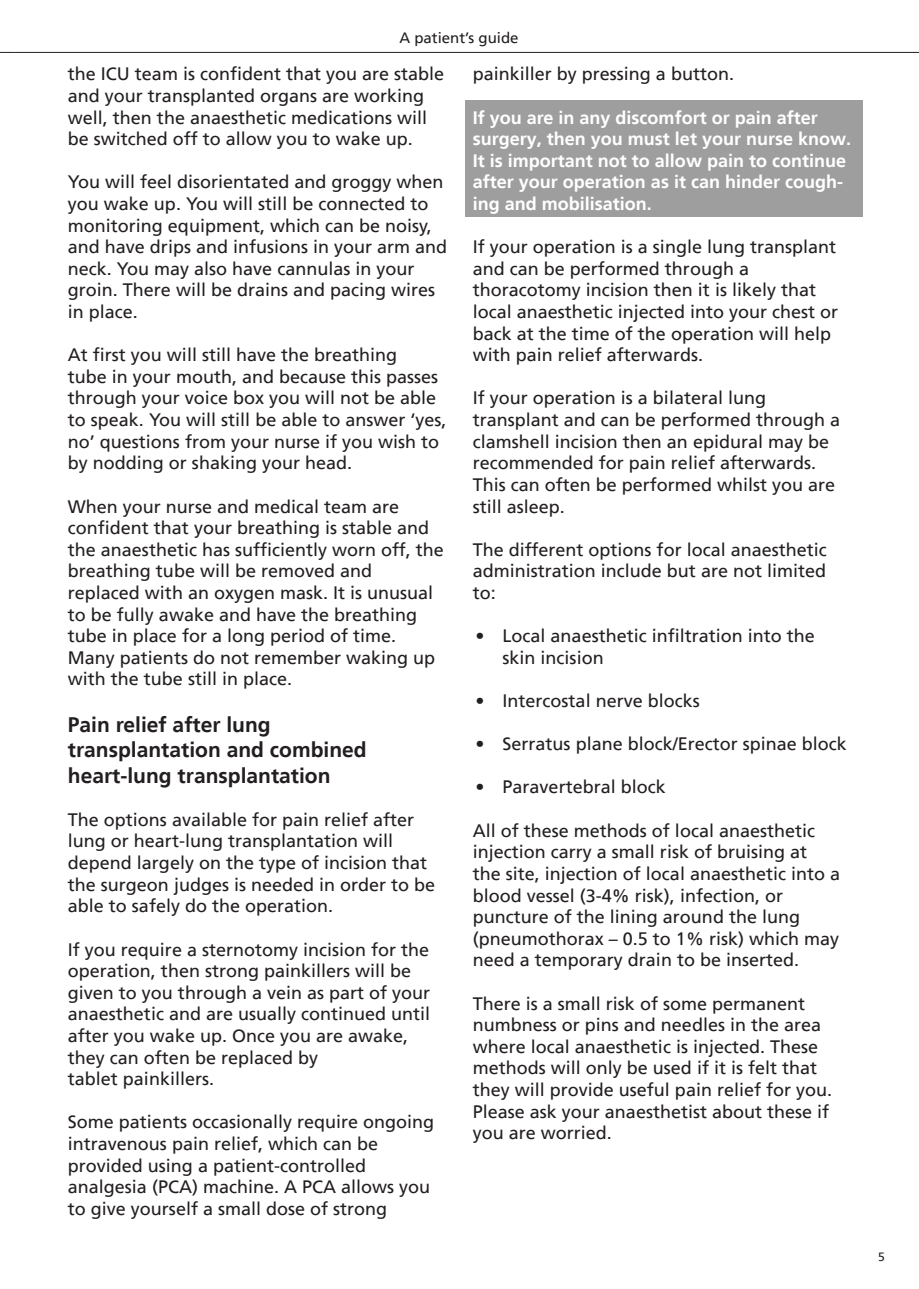
<style>
.page{position:relative;width:919px;height:1289px;background:#fff}
.page>*{position:absolute;margin:0;border:0;box-sizing:border-box;transform-origin:0 0}
.t1{font:700 21px "Frutiger";color:#231f20}
.t2{font:18px/21.6px "Frutiger";color:#231f20}
.t3{font:700 18px/21.6px "Frutiger";color:#fff}
.t4{font:15px "Frutiger";color:#231f20}
.t5{font:12px "Frutiger";color:#231f20}
</style>
<div class="page">
<svg style="left:0;top:52px;width:15px;height:1px"></svg>
<hr style="left:15px;top:52px;width:903px;height:1px;background:#231f20">
<div style="left:465px;top:100px;width:397px;height:117px;background:#9e9e9e"></div>
<p class="t4" style="left:399px;top:29px;width:121px">A patient’s guide</p>
<p class="t2" style="left:68px;top:63px;width:378px">the ICU team is confident that you are stable and your transplanted organs are working well, then the anaesthetic medications will be switched off to allow you to wake up.</p>
<p class="t2" style="left:68px;top:171px;width:381px">You will feel disorientated and groggy when you wake up. You will still be connected to monitoring equipment, which can be noisy, and have drips and infusions in your arm and neck. You may also have cannulas in your groin. There will be drains and pacing wires in place.</p>
<p class="t2" style="left:68px;top:344px;width:380px">At first you will still have the breathing<br>tube in your mouth, and because this passes through your voice box you will not be able to speak. You will still be able to answer ‘yes, no’ questions from your nurse if you wish to by nodding or shaking your head.</p>
<p class="t2" style="left:68px;top:495px;width:377px">When your nurse and medical team are confident that your breathing is stable and the anaesthetic has sufficiently worn off, the breathing tube will be removed and</p>
<p class="t2" style="left:68px;top:582px;width:369px">replaced with an oxygen mask. It is unusual to be fully awake and have the breathing tube in place for a long period of time.<br>Many patients do not remember waking up with the tube still in place.</p>
<p class="t1" style="left:68px;top:712px;width:204px">Pain relief after lung</p>
<p class="t1" style="left:68px;top:737px;width:300px">transplantation and combined</p>
<p class="t1" style="left:68px;top:763px;width:264px">heart-lung transplantation</p>
<p class="t2" style="left:68px;top:808px;width:348px">The options available for pain relief after lung or heart-lung transplantation will</p>
<p class="t2" style="left:68px;top:852px;width:369px">depend largely on the type of incision that the surgeon judges is needed in order to be able to safely do the operation.</p>
<p class="t2" style="left:68px;top:938px;width:364px">If you require a sternotomy incision for the operation, then strong painkillers will be given to you through a vein as part of your anaesthetic and are usually continued until after you wake up. Once you are awake, they can often be replaced by</p>
<p class="t2" style="left:68px;top:1068px;width:148px">tablet painkillers.</p>
<p class="t2" style="left:68px;top:1111px;width:368px">Some patients occasionally require ongoing intravenous pain relief, which can be</p>
<p class="t2" style="left:68px;top:1154px;width:300px">provided using a patient-controlled</p>
<p class="t2" style="left:68px;top:1176px;width:364px">analgesia (PCA) machine. A PCA allows you to give yourself a small dose of strong</p>
<p class="t2" style="left:473px;top:63px;width:263px">painkiller by pressing a button.</p>
<p class="t3" style="left:473px;top:106px;width:380px">If you are in any discomfort or pain after surgery, then you must let your nurse know.<br>It is important not to allow pain to continue after your operation as it can hinder cough&shy;ing and mobilisation.</p>
<p class="t2" style="left:473px;top:236px;width:365px">If your operation is a single lung transplant and can be performed through a</p>
<p class="t2" style="left:473px;top:279px;width:367px">thoracotomy incision then it is likely that local anaesthetic injected into your chest or back at the time of the operation will help with pain relief afterwards.</p>
<p class="t2" style="left:473px;top:387px;width:295px">If your operation is a bilateral lung</p>
<p class="t2" style="left:473px;top:409px;width:369px">transplant and can be performed through a clamshell incision then an epidural may be recommended for pain relief afterwards.<br>This can often be performed whilst you are still asleep.</p>
<p class="t2" style="left:473px;top:538px;width:355px;text-align:justify">The different options for local anaesthetic administration include but are not limited to:</p>
<p class="t2" style="left:502px;top:625px;width:314px;text-indent:-27px">• Local anaesthetic infiltration into the skin incision</p>
<p class="t2" style="left:475px;top:690px;width:226px">• Intercostal nerve blocks</p>
<p class="t2" style="left:475px;top:733px;width:373px">• Serratus plane block/Erector spinae block</p>
<p class="t2" style="left:475px;top:776px;width:192px">• Paravertebral block</p>
<p class="t2" style="left:473px;top:819px;width:369px">All of these methods of local anaesthetic injection carry a small risk of bruising at<br>the site, injection of local anaesthetic into a blood vessel (3-4% risk), infection, or</p>
<p class="t2" style="left:473px;top:906px;width:368px">puncture of the lining around the lung (pneumothorax – 0.5 to 1% risk) which may need a temporary drain to be inserted.</p>
<p class="t2" style="left:473px;top:992px;width:361px">There is a small risk of some permanent numbness or pins and needles in the area where local anaesthetic is injected. These methods will only be used if it is felt that they will provide useful pain relief for you.<br>Please ask your anaesthetist about these if you are worried.</p>
<p class="t5" style="left:878px;top:1249px;width:8px">5</p>
</div>
